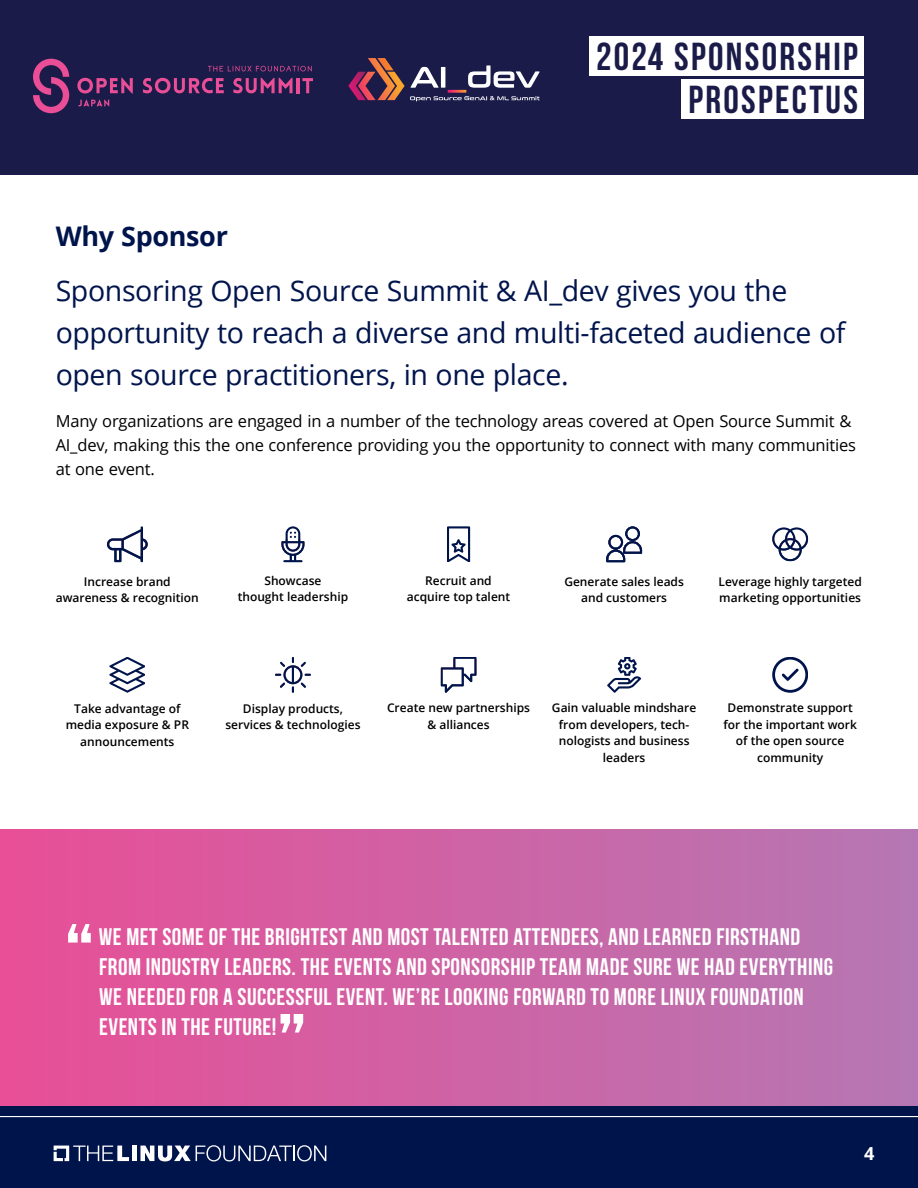
<style>
.page{position:relative;width:918px;height:1188px;background:#fff}
.page>*{position:absolute;margin:0;border:0;box-sizing:border-box;transform-origin:0 0}
.PULL_QUOTE{font:90px "Bebas Neue";color:#fff}
.t1{font:39px/43.5px "Bebas Neue";letter-spacing:.06em;color:#1a1b49;text-align:right}
.MAIN_deck{font:28.5px/42px "Open Sans";letter-spacing:-.015em;color:#00144c}
.SUB_Bluebell{font:700 27px "Open Sans";letter-spacing:-.015em;color:#00144c}
.PULL_QUOTE-2{font:24px/30px "Bebas Neue";letter-spacing:.02em;color:#fff}
.t2{font:700 18px "Open Sans";color:#fff}
.TEXT_base{font:16.5px/24px "Open Sans";letter-spacing:-.015em;color:#000}
.SP_Box{font:600 12px/16.5px "Open Sans";color:#000;text-align:center}
</style>
<div class="page">
<div style="left:0;top:1105px;width:918px;height:83px;background:#00144c"></div>
<div style="left:0;top:0;width:918px;height:175px;background:#1a1b49"></div>
<div style="left:589px;top:36px;width:275px;height:40px;background:#fff"></div>
<div style="left:682px;top:80px;width:182px;height:39px;background:#fff"></div>
<div style="left:132px;top:1146px;width:5px;height:15px;background:#fff"></div>
<svg style="left:140px;top:1145px;width:186px;height:16px"></svg>
<svg style="left:54px;top:1146px;width:75px;height:15px"></svg>
<hr style="left:0;top:1116px;width:918px;height:1px;background:#fff">
<svg style="left:348px;top:58px;width:192px;height:43px"></svg>
<svg style="left:33px;top:59px;width:36px;height:54px"></svg>
<svg style="left:143px;top:78px;width:81px;height:16px"></svg>
<svg style="left:233px;top:78px;width:60px;height:16px"></svg>
<hr style="left:297px;top:78px;width:3px;height:15px;background:#e94e96">
<svg style="left:302px;top:78px;width:11px;height:15px"></svg>
<svg style="left:77px;top:78px;width:56px;height:28px"></svg>
<svg style="left:208px;top:66px;width:104px;height:5px"></svg>
<div style="left:0;top:829px;width:918px;height:276px;background:linear-gradient(to right,#e84f97,#b577b3)"></div>
<svg style="left:107px;top:526px;width:41px;height:36px"></svg>
<svg style="left:441px;top:657px;width:36px;height:36px"></svg>
<svg style="left:606px;top:526px;width:36px;height:36px"></svg>
<svg style="left:607px;top:657px;width:34px;height:36px"></svg>
<svg style="left:772px;top:657px;width:36px;height:36px"></svg>
<svg style="left:275px;top:657px;width:36px;height:36px"></svg>
<svg style="left:281px;top:526px;width:24px;height:36px"></svg>
<svg style="left:447px;top:526px;width:23px;height:36px"></svg>
<svg style="left:772px;top:527px;width:36px;height:34px"></svg>
<svg style="left:109px;top:657px;width:36px;height:36px"></svg>
<h2 class="t1" style="left:596px;top:34px;width:264px">2024 SPONSORSHIP<br>PROSPECTUS</h2>
<p class="SUB_Bluebell" style="left:56px;top:217px;width:174px">Why Sponsor</p>
<p class="MAIN_deck" style="left:56px;top:269px;width:791px">Sponsoring Open Source Summit &amp; AI_dev gives you the opportunity to reach a diverse and multi-faceted audience of open source practitioners, in one place.</p>
<p class="TEXT_base" style="left:56px;top:409px;width:802px">Many organizations are engaged in a number of the technology areas covered at Open Source Summit &amp;<br>AI_dev, making this the one conference providing you the opportunity to connect with many communities at one event.</p>
<p class="SP_Box" style="left:238px;top:572px;width:112px">Showcase<br>thought leadership</p>
<p class="SP_Box" style="left:407px;top:572px;width:105px">Recruit and acquire top talent</p>
<p class="SP_Box" style="left:56px;top:573px;width:145px">Increase brand awareness &amp; recognition</p>
<p class="SP_Box" style="left:719px;top:573px;width:145px;text-align:left">Leverage highly targeted marketing opportunities</p>
<p class="SP_Box" style="left:564px;top:573px;width:121px">Generate sales leads and customers</p>
<p class="SP_Box" style="left:66px;top:700px;width:125px">Take advantage of media exposure &amp; PR announcements</p>
<p class="SP_Box" style="left:225px;top:700px;width:137px">Display products, services &amp; technologies</p>
<p class="SP_Box" style="left:387px;top:699px;width:145px">Create new partnerships &amp; alliances</p>
<p class="SP_Box" style="left:552px;top:699px;width:146px">Gain valuable mindshare from developers, tech&shy;nologists and business leaders</p>
<p class="SP_Box" style="left:723px;top:699px;width:135px">Demonstrate support for the important work of the open source community</p>
<p class="PULL_QUOTE" style="left:64px;top:907px;width:31px">“</p>
<p class="PULL_QUOTE-2" style="left:99px;top:921px;width:736px">WE MET SOME OF THE BRIGHTEST AND MOST TALENTED ATTENDEES, AND LEARNED FIRSTHAND FROM INDUSTRY LEADERS. THE EVENTS AND SPONSORSHIP TEAM MADE SURE WE HAD EVERYTHING WE NEEDED FOR A SUCCESSFUL EVENT. WE’RE LOOKING FORWARD TO MORE LINUX FOUNDATION EVENTS IN THE FUTURE!</p>
<p class="PULL_QUOTE" style="left:277px;top:997px;width:31px">”</p>
<h3 class="t2" style="left:864px;top:1141px;width:12px">4</h3>
</div>
